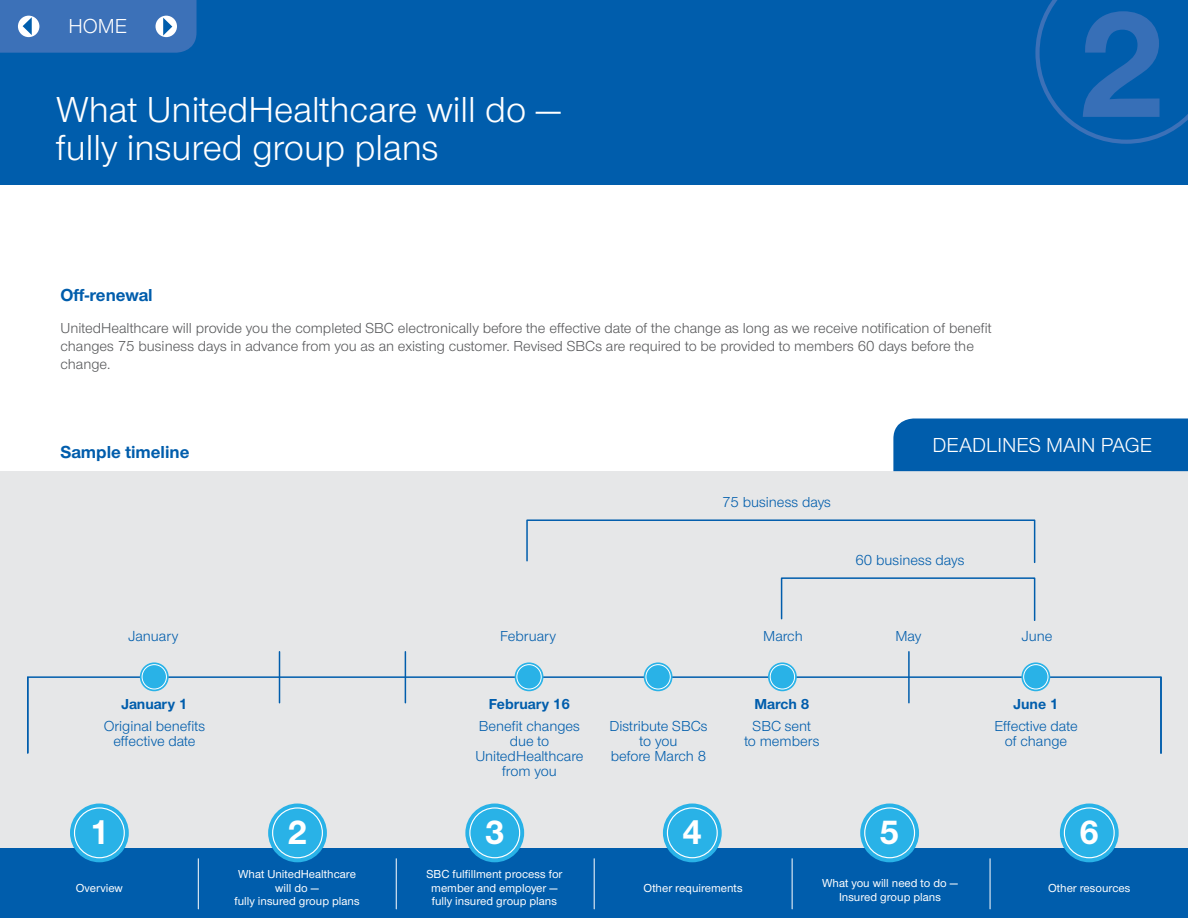
<style>
.page{position:relative;width:1188px;height:918px;background:#fff}
.page>*{position:absolute;margin:0;border:0;box-sizing:border-box;transform-origin:0 0}
.t1{font:700 156px "UHC Sans";color:#376fb7}
.t2{font:37.5px/37.5px "UHC Sans";color:#fff}
.t3{font:700 34.95px "UHC Sans";color:#fff}
.t4{font:21px "UHC Sans";color:#fff}
.t5{font:700 18px "UHC Sans";color:#005dac}
.t6{font:15px/18px "UHC Sans";color:#58595b}
.t7{font:15px/15px "UHC Sans";color:#005dac;text-align:center}
.t8{font:700 15px "UHC Sans";color:#005dac}
.t9{font:500 12px/13.5px "UHC Sans";color:#fff;text-align:center}
</style>
<div class="page">
<div style="left:0;top:471px;width:1188px;height:391px;background:#e6e7e8"></div>
<div style="left:0;top:0;width:1188px;height:185px;background:#005dac"></div>
<svg style="left:0;top:0;width:197px;height:53px"></svg>
<svg style="left:1035px;top:0;width:153px;height:144px"></svg>
<div style="left:27px;top:676px;width:1135px;height:78px;border:2px solid #005dac"></div>
<hr style="left:27px;top:677px;width:1px;height:76px;background:#005dac">
<hr style="left:279px;top:652px;width:1px;height:51px;background:#005dac">
<hr style="left:405px;top:652px;width:1px;height:51px;background:#005dac">
<hr style="left:908px;top:652px;width:2px;height:51px;background:#005dac">
<hr style="left:1160px;top:677px;width:2px;height:76px;background:#005dac">
<svg style="left:780px;top:577px;width:256px;height:44px"></svg>
<svg style="left:526px;top:519px;width:510px;height:44px"></svg>
<svg style="left:768px;top:662px;width:29px;height:29px"></svg>
<div style="left:770px;top:664px;width:25px;height:25px;border:1px solid #fff;border-radius:50%"></div>
<svg style="left:515px;top:662px;width:28px;height:29px"></svg>
<div style="left:517px;top:664px;width:25px;height:25px;border:1px solid #fff;border-radius:50%"></div>
<svg style="left:644px;top:662px;width:29px;height:29px"></svg>
<div style="left:646px;top:664px;width:25px;height:25px;border:1px solid #fff;border-radius:50%"></div>
<svg style="left:140px;top:662px;width:29px;height:29px"></svg>
<div style="left:142px;top:664px;width:25px;height:25px;border:1px solid #fff;border-radius:50%"></div>
<svg style="left:1021px;top:662px;width:29px;height:29px"></svg>
<div style="left:1023px;top:664px;width:25px;height:25px;border:1px solid #fff;border-radius:50%"></div>
<div style="left:893px;top:419px;width:295px;height:52px;background:#005dac"></div>
<div style="left:0;top:849px;width:1188px;height:69px;background:#005dac"></div>
<div style="left:268px;top:804px;width:59px;height:58px;background:#29b2e7;border-radius:50%"></div>
<div style="left:272px;top:807px;width:51px;height:51px;border:1px solid #fff;border-radius:50%"></div>
<div style="left:70px;top:804px;width:59px;height:58px;background:#29b2e7;border-radius:50%"></div>
<div style="left:74px;top:807px;width:51px;height:51px;border:1px solid #fff;border-radius:50%"></div>
<div style="left:1060px;top:804px;width:59px;height:58px;background:#29b2e7;border-radius:50%"></div>
<div style="left:1064px;top:807px;width:51px;height:51px;border:1px solid #fff;border-radius:50%"></div>
<div style="left:860px;top:804px;width:59px;height:58px;background:#29b2e7;border-radius:50%"></div>
<div style="left:864px;top:807px;width:51px;height:51px;border:1px solid #fff;border-radius:50%"></div>
<div style="left:663px;top:804px;width:59px;height:58px;background:#29b2e7;border-radius:50%"></div>
<div style="left:667px;top:807px;width:51px;height:51px;border:1px solid #fff;border-radius:50%"></div>
<div style="left:465px;top:804px;width:59px;height:58px;background:#29b2e7;border-radius:50%"></div>
<div style="left:469px;top:807px;width:51px;height:51px;border:1px solid #fff;border-radius:50%"></div>
<hr style="left:198px;top:859px;width:1px;height:50px;background:#fff">
<hr style="left:396px;top:859px;width:1px;height:50px;background:#fff">
<hr style="left:594px;top:859px;width:1px;height:50px;background:#fff">
<hr style="left:792px;top:859px;width:1px;height:50px;background:#fff">
<hr style="left:990px;top:859px;width:1px;height:50px;background:#fff">
<h3 class="t4" style="left:68px;top:13px;width:60px">HOME</h3>
<h2 class="t2" style="left:56px;top:90px;width:506px">What UnitedHealthcare will do — fully insured group plans</h2>
<p class="t5" style="left:60px;top:283px;width:94px">Off-renewal</p>
<p class="t6" style="left:60px;top:318px;width:933px">UnitedHealthcare will provide you the completed SBC electronically before the effective date of the change as long as we receive notification of benefit changes 75 business days in advance from you as an existing customer. Revised SBCs are required to be provided to members 60 days before the change.</p>
<h1 class="t1" style="left:1077px;top:-40px;width:91px">2</h1>
<p class="t5" style="left:60px;top:439px;width:131px">Sample timeline</p>
<p class="t7" style="left:722px;top:494px;width:111px">75 business days</p>
<h3 class="t4" style="left:933px;top:432px;width:221px">DEADLINES MAIN PAGE</h3>
<p class="t7" style="left:856px;top:552px;width:111px">60 business days</p>
<p class="t7" style="left:128px;top:628px;width:51px">January</p>
<p class="t7" style="left:500px;top:628px;width:57px">February</p>
<p class="t7" style="left:763px;top:628px;width:41px">March</p>
<p class="t7" style="left:895px;top:628px;width:27px">May</p>
<p class="t7" style="left:1022px;top:628px;width:32px">June</p>
<p class="t8" style="left:122px;top:694px;width:67px">January 1</p>
<p class="t7" style="left:104px;top:718px;width:103px">Original benefits effective date</p>
<p class="t8" style="left:489px;top:694px;width:83px">February 16</p>
<p class="t7" style="left:475px;top:718px;width:110px">Benefit changes due to<br>UnitedHealthcare from you</p>
<p class="t7" style="left:609px;top:718px;width:100px">Distribute SBCs to you<br>before March 8</p>
<p class="t8" style="left:754px;top:694px;width:56px">March 8</p>
<p class="t7" style="left:744px;top:718px;width:77px">SBC sent<br>to members</p>
<p class="t8" style="left:1014px;top:694px;width:46px">June 1</p>
<p class="t7" style="left:994px;top:718px;width:85px">Effective date of change</p>
<h3 class="t3" style="left:89px;top:809px;width:21px">1</h3>
<h3 class="t3" style="left:288px;top:809px;width:21px">2</h3>
<h3 class="t3" style="left:485px;top:809px;width:21px">3</h3>
<h3 class="t3" style="left:682px;top:809px;width:21px">4</h3>
<h3 class="t3" style="left:880px;top:809px;width:21px">5</h3>
<h3 class="t3" style="left:1079px;top:809px;width:21px">6</h3>
<p class="t9" style="left:76px;top:881px;width:48px">Overview</p>
<p class="t9" style="left:234px;top:867px;width:127px">What UnitedHealthcare will do —<br>fully insured group plans</p>
<p class="t9" style="left:426px;top:867px;width:138px">SBC fulfillment process for member and employer — fully insured group plans</p>
<p class="t9" style="left:644px;top:881px;width:100px">Other requirements</p>
<p class="t9" style="left:822px;top:876px;width:137px">What you will need to do —<br>Insured group plans</p>
<p class="t9" style="left:1048px;top:881px;width:84px">Other resources</p>
</div>
